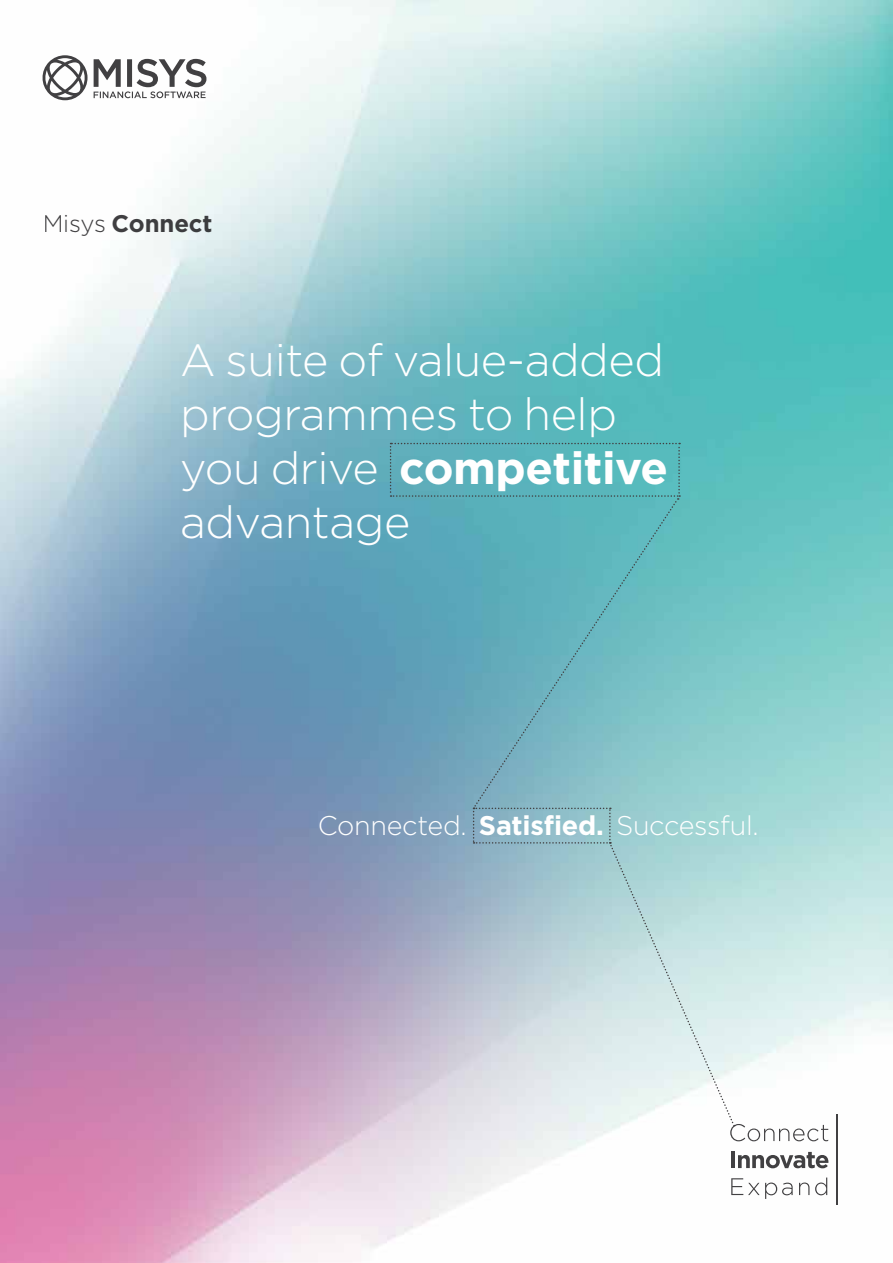
<style>
.page{position:relative;width:893px;height:1263px;background:#fff}
.page>*{position:absolute;margin:0;border:0;box-sizing:border-box;transform-origin:0 0}
.t1{font:300 45px/54px "Gotham";letter-spacing:-.01em;color:#fff}
.t2{font:300 27px "Gotham";letter-spacing:-.01em;color:#fff}
.t3{font:700 24px "Gotham";letter-spacing:-.005em;color:#414042}
.s1{font-weight:300}
.s2{font-weight:700}
</style>
<div class="page">
<img style="left:0;top:0;width:893px;height:1263px">
<svg style="left:94px;top:59px;width:112px;height:39px"></svg>
<svg style="left:43px;top:55px;width:45px;height:45px"></svg>
<hr style="left:731px;top:1151px;width:4px;height:17px;background:#414042">
<svg style="left:738px;top:1152px;width:90px;height:16px"></svg>
<svg style="left:731px;top:1178px;width:62px;height:21px"></svg>
<svg style="left:799px;top:1182px;width:10px;height:13px"></svg>
<svg style="left:815px;top:1177px;width:12px;height:18px"></svg>
<hr style="left:836px;top:1114px;width:2px;height:90px;background:#414042">
<svg style="left:473px;top:500px;width:206px;height:308px"></svg>
<svg style="left:473px;top:808px;width:355px;height:333px"></svg>
<svg style="left:390px;top:443px;width:290px;height:57px"></svg>
<p class="t3" style="left:43px;top:207px;width:171px"><span class="s1">Misys</span> Connect</p>
<p class="t1" style="left:180px;top:331px;width:489px">A suite of value-added programmes to help you drive <span class="s2">competitive </span>advantage</p>
<p class="t2" style="left:318px;top:808px;width:442px">Connected. <span class="s2">Satisfied.</span> Successful.</p>
</div>
